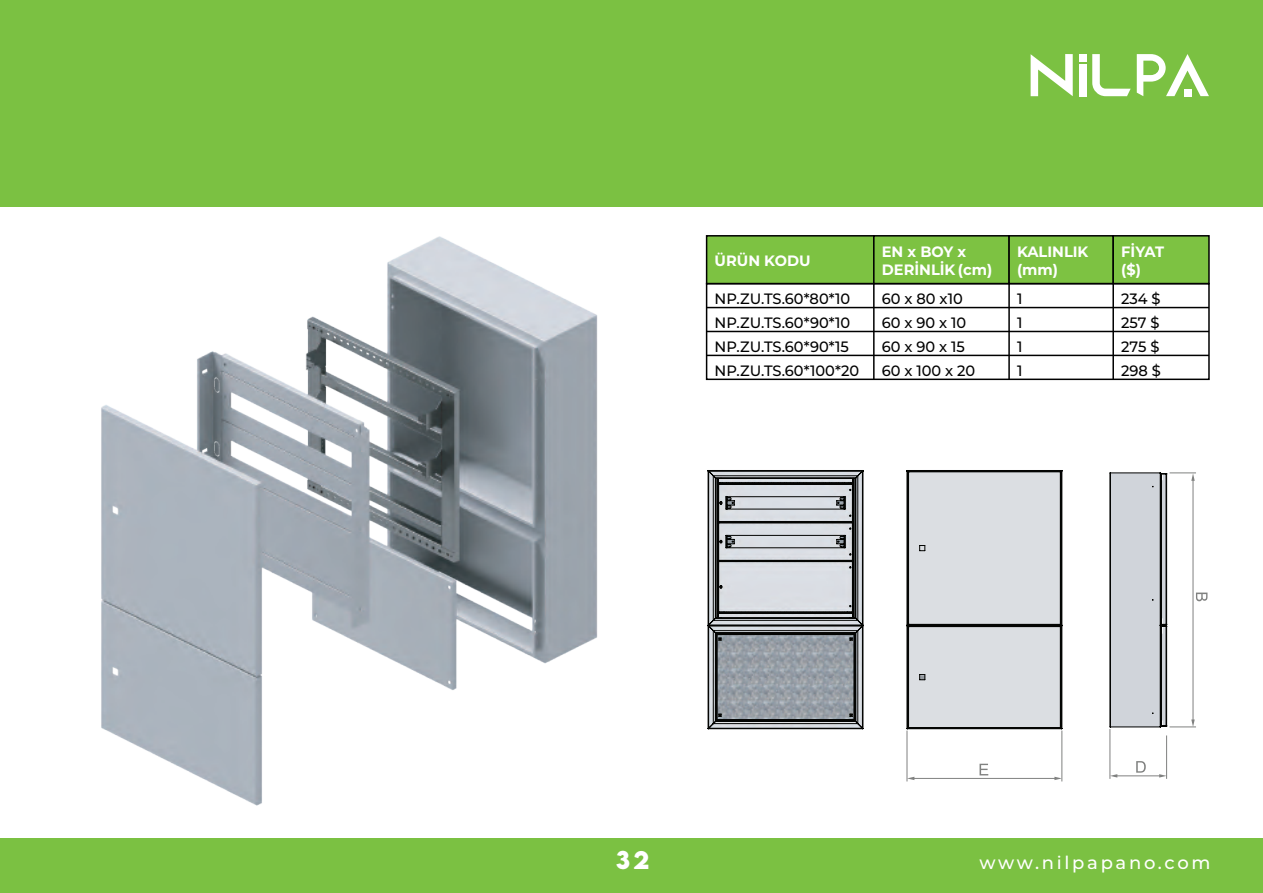
<style>
.page{position:relative;width:1263px;height:893px;background:#fff}
.page>*{position:absolute;margin:0;border:0;box-sizing:border-box;transform-origin:0 0}
.t1{font:700 22.5px "LEMONMILK";color:#fff}
.t2{font:500 18px "Montserrat";letter-spacing:.15em;color:#fff}
.t3{font:500 15px/24px "Montserrat";color:#000}
.t4{font:700 15px/18px "Montserrat";color:#fff}
</style>
<div class="page">
<div style="left:0;top:0;width:1263px;height:207px;background:#7bc142"></div>
<div style="left:0;top:839px;width:1263px;height:54px;background:#7bc142"></div>
<svg style="left:1030px;top:54px;width:43px;height:42px"></svg>
<div style="left:1079px;top:64px;width:7px;height:32px;background:#fff"></div>
<div style="left:1079px;top:54px;width:7px;height:7px;background:#fff"></div>
<svg style="left:1092px;top:54px;width:39px;height:42px"></svg>
<svg style="left:1137px;top:54px;width:72px;height:42px"></svg>
<div style="left:706px;top:235px;width:168px;height:49px;background:#7dc242;border:2px solid #000"></div>
<div style="left:873px;top:235px;width:137px;height:49px;background:#7dc242;border:2px solid #000"></div>
<div style="left:1008px;top:235px;width:106px;height:49px;background:#7dc242;border:2px solid #000"></div>
<div style="left:1112px;top:235px;width:98px;height:49px;background:#7dc242;border:2px solid #000"></div>
<div style="left:706px;top:283px;width:504px;height:97px;border:2px solid #000"></div>
<hr style="left:707px;top:355px;width:502px;height:1px;background:#000">
<hr style="left:707px;top:331px;width:502px;height:1px;background:#000">
<hr style="left:707px;top:307px;width:502px;height:1px;background:#000">
<hr style="left:1008px;top:284px;width:2px;height:95px;background:#000">
<hr style="left:1112px;top:284px;width:2px;height:95px;background:#000">
<hr style="left:873px;top:284px;width:1px;height:95px;background:#000">
<img style="left:101px;top:236px;width:497px;height:570px">
<svg style="left:707px;top:470px;width:157px;height:260px;background:#9da2a6"></svg>
<svg style="left:1136px;top:761px;width:10px;height:12px"></svg>
<hr style="left:1117px;top:775px;width:42px;height:1px;background:#808180">
<hr style="left:1109px;top:729px;width:1px;height:49px;background:#808180">
<hr style="left:1166px;top:736px;width:1px;height:42px;background:#808180">
<svg style="left:1109px;top:472px;width:98px;height:256px"></svg>
<svg style="left:1110px;top:774px;width:7px;height:3px"></svg>
<svg style="left:1159px;top:774px;width:7px;height:3px"></svg>
<svg style="left:906px;top:470px;width:157px;height:260px;background:#cdd0d4"></svg>
<svg style="left:979px;top:764px;width:9px;height:11px"></svg>
<hr style="left:914px;top:778px;width:140px;height:1px;background:#808180">
<hr style="left:1061px;top:731px;width:1px;height:50px;background:#808180">
<hr style="left:907px;top:731px;width:1px;height:50px;background:#808180">
<svg style="left:1054px;top:777px;width:8px;height:3px"></svg>
<svg style="left:907px;top:777px;width:7px;height:3px"></svg>
<p class="t4" style="left:715px;top:251px;width:97px">ÜRÜN KODU</p>
<p class="t4" style="left:882px;top:242px;width:112px">EN x BOY x<br>DERİNLİK (cm)</p>
<p class="t4" style="left:1017px;top:242px;width:73px">KALINLIK (mm)</p>
<p class="t4" style="left:1121px;top:242px;width:45px">FİYAT ($)</p>
<p class="t3" style="left:715px;top:286px;width:146px">NP.ZU.TS.60*80*10<br>NP.ZU.TS.60*90*10<br>NP.ZU.TS.60*90*15<br>NP.ZU.TS.60*100*20</p>
<p class="t3" style="left:882px;top:286px;width:95px">60 x 80 x10<br>60 x 90 x 10<br>60 x 90 x 15<br>60 x 100 x 20</p>
<p class="t3" style="left:1017px;top:286px;width:7px;text-align:justify">1<br>1<br>1<br>1</p>
<p class="t3" style="left:1121px;top:286px;width:41px;text-align:justify">234 $ 257 $ 275 $ 298 $</p>
<h1 class="t1" style="left:616px;top:845px;width:35px">32</h1>
<p class="t2" style="left:979px;top:850px;width:233px">www.nilpapano.com</p>
</div>
